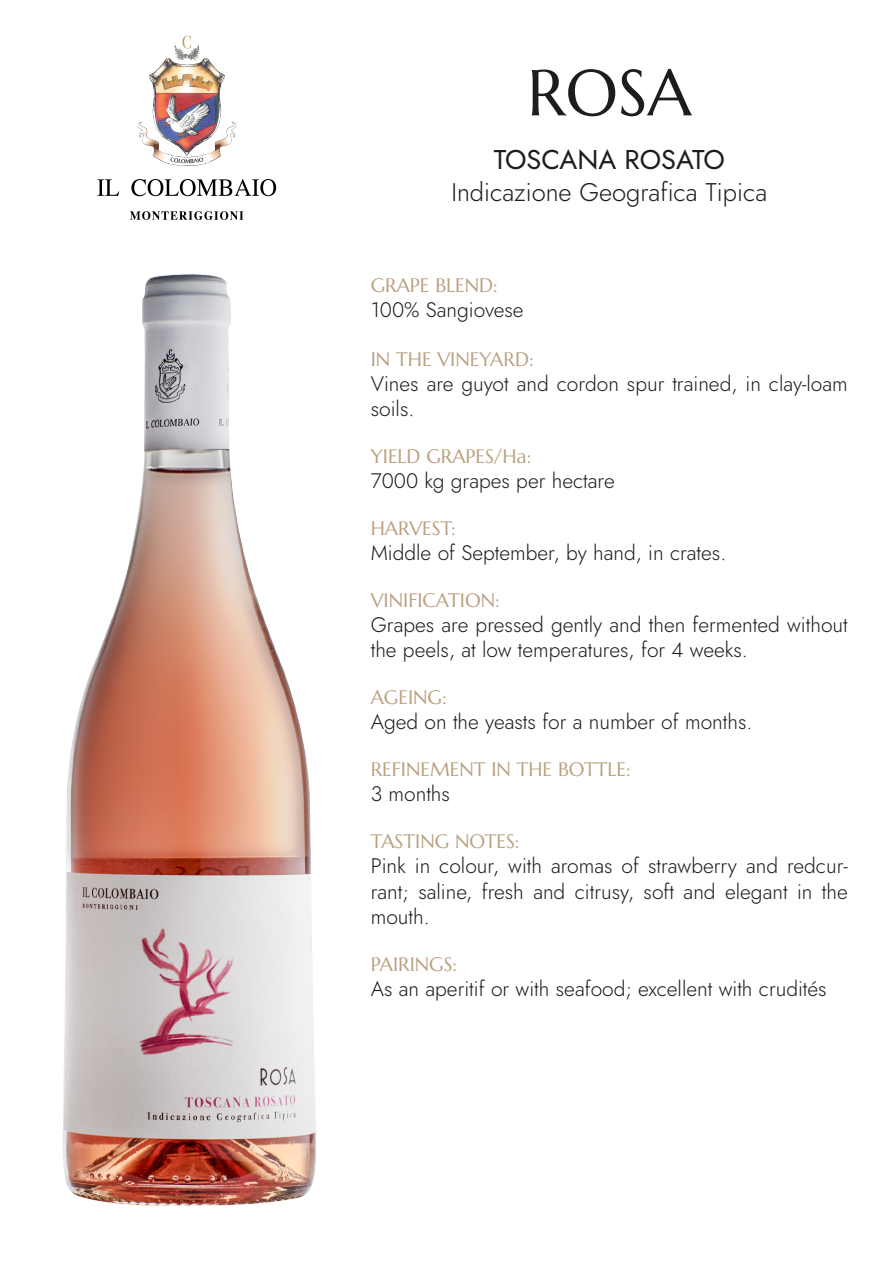
<style>
.page{position:relative;width:893px;height:1263px;background:#fff}
.page>*{position:absolute;margin:0;border:0;box-sizing:border-box;transform-origin:0 0}
.t1{font:64.95px "Marcellus";color:#1b1e21}
.t2{font:27.15px "Jost";color:#1b1e21}
.t3{font:300 25.5px "Jost";color:#1b1e21}
.t4{font:300 21px/25.2px "Jost";color:#1b1e21}
.t5{font:19.5px "Marcellus";color:#baa180}
</style>
<div class="page">
<img style="left:137px;top:35px;width:100px;height:131px">
<svg style="left:182px;top:36px;width:9px;height:13px"></svg>
<svg style="left:97px;top:179px;width:22px;height:17px"></svg>
<svg style="left:131px;top:179px;width:145px;height:17px"></svg>
<svg style="left:130px;top:211px;width:113px;height:9px"></svg>
<img style="left:62px;top:274px;width:254px;height:932px">
<h1 class="t1" style="left:527px;top:52px;width:166px">ROSA</h1>
<p class="t2" style="left:494px;top:141px;width:232px">TOSCANA ROSATO</p>
<p class="t3" style="left:451px;top:175px;width:317px">Indicazione Geografica Tipica</p>
<p class="t5" style="left:371px;top:273px;width:128px">GRAPE BLEND:</p>
<p class="t4" style="left:371px;top:297px;width:154px">100% Sangiovese</p>
<p class="t5" style="left:371px;top:347px;width:164px">IN THE VINEYARD:</p>
<p class="t4" style="left:371px;top:371px;width:479px">Vines are guyot and cordon spur trained, in clay-loam soils.</p>
<p class="t5" style="left:371px;top:444px;width:162px">YIELD GRAPES/Ha:</p>
<p class="t4" style="left:371px;top:468px;width:245px">7000 kg grapes per hectare</p>
<p class="t5" style="left:371px;top:516px;width:87px">HARVEST:</p>
<p class="t4" style="left:371px;top:540px;width:357px">Middle of September, by hand, in crates.</p>
<p class="t5" style="left:371px;top:588px;width:130px">VINIFICATION:</p>
<p class="t4" style="left:371px;top:612px;width:479px">Grapes are pressed gently and then fermented without the peels, at low temperatures, for 4 weeks.</p>
<p class="t5" style="left:371px;top:685px;width:77px">AGEING:</p>
<p class="t4" style="left:371px;top:710px;width:383px">Aged on the yeasts for a number of months.</p>
<p class="t5" style="left:371px;top:757px;width:261px">REFINEMENT IN THE BOTTLE:</p>
<p class="t4" style="left:371px;top:782px;width:81px">3 months</p>
<p class="t5" style="left:371px;top:829px;width:150px">TASTING NOTES:</p>
<p class="t4" style="left:371px;top:854px;width:479px;text-align:justify">Pink in colour, with aromas of strawberry and redcur&shy;rant; saline, fresh and citrusy, soft and elegant in the mouth.</p>
<p class="t5" style="left:371px;top:952px;width:88px">PAIRINGS:</p>
<p class="t4" style="left:371px;top:976px;width:457px">As an aperitif or with seafood; excellent with crudités</p>
</div>
